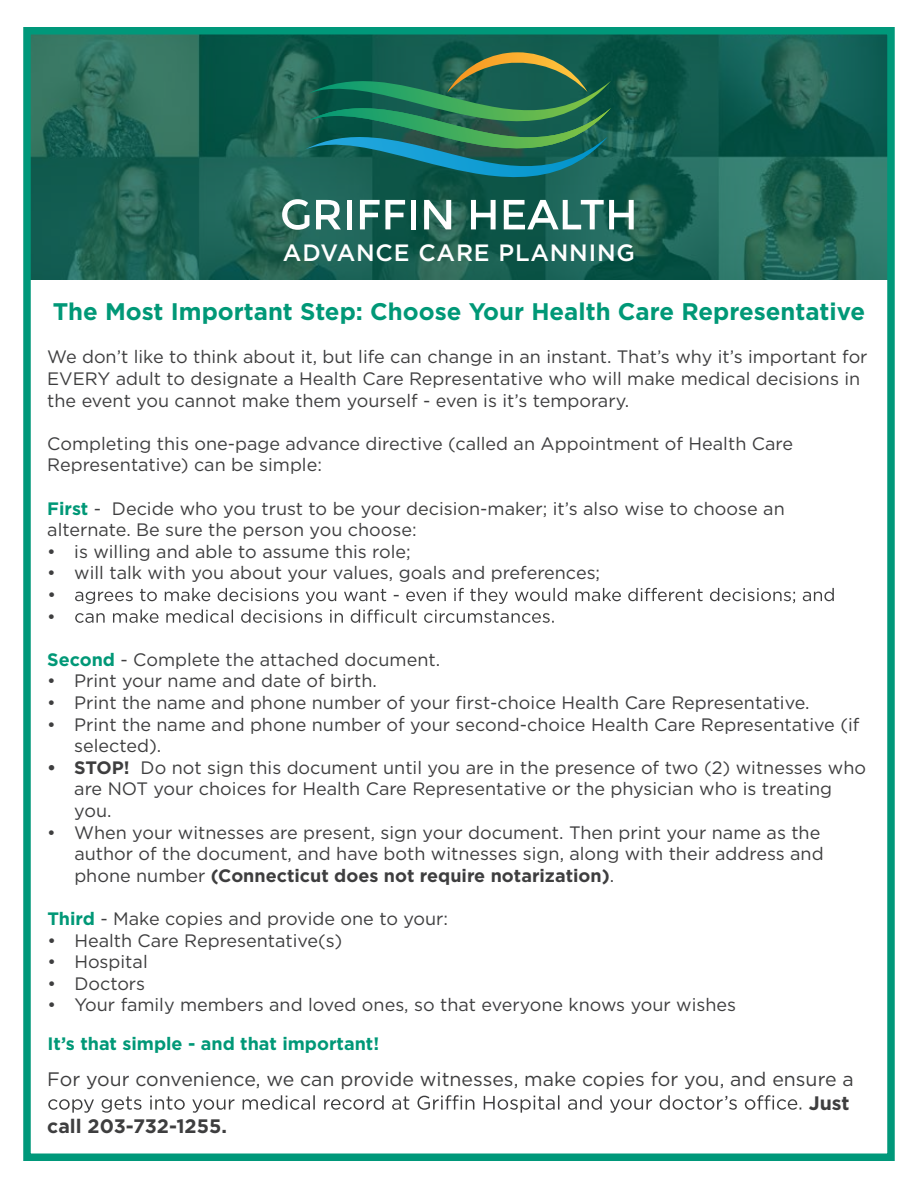
<style>
.page{position:relative;width:918px;height:1188px;background:#fff}
.page>*{position:absolute;margin:0;border:0;box-sizing:border-box;transform-origin:0 0}
.t1{font:700 24px "Gotham";color:#009877}
.t2{font:500 23.55px "Gotham";letter-spacing:.035em;color:#fff}
.t3{font:19.5px "Gotham";color:#3e3e3f}
.t4{font:700 19.5px "Gotham";color:#3e3e3f}
.t5{font:18px/21.6px "Gotham";color:#3e3e3f}
.t6{font:700 18px "Gotham";color:#009877}
.s1{font-weight:700;color:#009877}
.s2{font-weight:700}
</style>
<div class="page">
<svg style="left:75px;top:588px;width:759px;height:35px"></svg>
<svg style="left:48px;top:1095px;width:753px;height:18px"></svg>
<img style="left:32px;top:36px;width:854px;height:244px">
<div style="left:23px;top:27px;width:872px;height:1134px;border:8px solid #00987a"></div>
<svg style="left:282px;top:52px;width:352px;height:178px;background:#2d7361"></svg>
<h2 class="t2" style="left:283px;top:238px;width:354px">ADVANCE CARE PLANNING</h2>
<h1 class="t1" style="left:53px;top:296px;width:814px">The Most Important Step: Choose Your Health Care Representative</h1>
<p class="t5" style="left:47px;top:346px;width:822px">We don’t like to think about it, but life can change in an instant. That’s why it’s important for<br>EVERY adult to designate a Health Care Representative who will make medical decisions in the event you cannot make them yourself - even is it’s temporary.</p>
<p class="t5" style="left:47px;top:432px;width:747px">Completing this one-page advance directive (called an Appointment of Health Care<br>Representative) can be simple:</p>
<p class="t5" style="left:47px;top:497px;width:739px"><span class="s1">First</span> - Decide who you trust to be your decision-maker; it’s also wise to choose an alternate. Be sure the person you choose:</p>
<p class="t5" style="left:47px;top:540px;width:365px">• is willing and able to assume this role;</p>
<p class="t5" style="left:47px;top:562px;width:554px">• will talk with you about your values, goals and preferences; •<br>•</p>
<p class="t5" style="left:47px;top:648px;width:394px"><span class="s1">Second</span> - Complete the attached document.</p>
<p class="t5" style="left:47px;top:670px;width:331px">• Print your name and date of birth.</p>
<p class="t5" style="left:47px;top:691px;width:764px">• Print the name and phone number of your first-choice Health Care Representative.</p>
<p class="t5" style="left:74px;top:713px;width:787px;text-indent:-27px">• Print the name and phone number of your second-choice Health Care Representative (if selected).</p>
<p class="t5" style="left:74px;top:756px;width:793px;text-indent:-27px"><span class="s2">• STOP!</span> Do not sign this document until you are in the presence of two (2) witnesses who are NOT your choices for Health Care Representative or the physician who is treating you.</p>
<p class="t5" style="left:74px;top:821px;width:751px;text-indent:-27px">• When your witnesses are present, sign your document. Then print your name as the author of the document, and have both witnesses sign, along with their address and phone number <span class="s2">(Connecticut does not require notarization)</span>.</p>
<p class="t5" style="left:47px;top:907px;width:402px"><span class="s1">Third</span> - Make copies and provide one to your:</p>
<p class="t5" style="left:47px;top:929px;width:296px">• Health Care Representative(s)</p>
<p class="t5" style="left:47px;top:951px;width:102px">• Hospital</p>
<p class="t5" style="left:47px;top:972px;width:99px">• Doctors</p>
<p class="t5" style="left:47px;top:994px;width:690px">• Your family members and loved ones, so that everyone knows your wishes</p>
<p class="t6" style="left:47px;top:1032px;width:333px">It’s that simple - and that important!</p>
<p class="t3" style="left:47px;top:1067px;width:808px">For your convenience, we can provide witnesses, make copies for you, and ensure a</p>
<p class="t4" style="left:809px;top:1090px;width:42px">Just</p>
<p class="t4" style="left:47px;top:1113px;width:181px">call 203-732-1255.</p>
</div>
